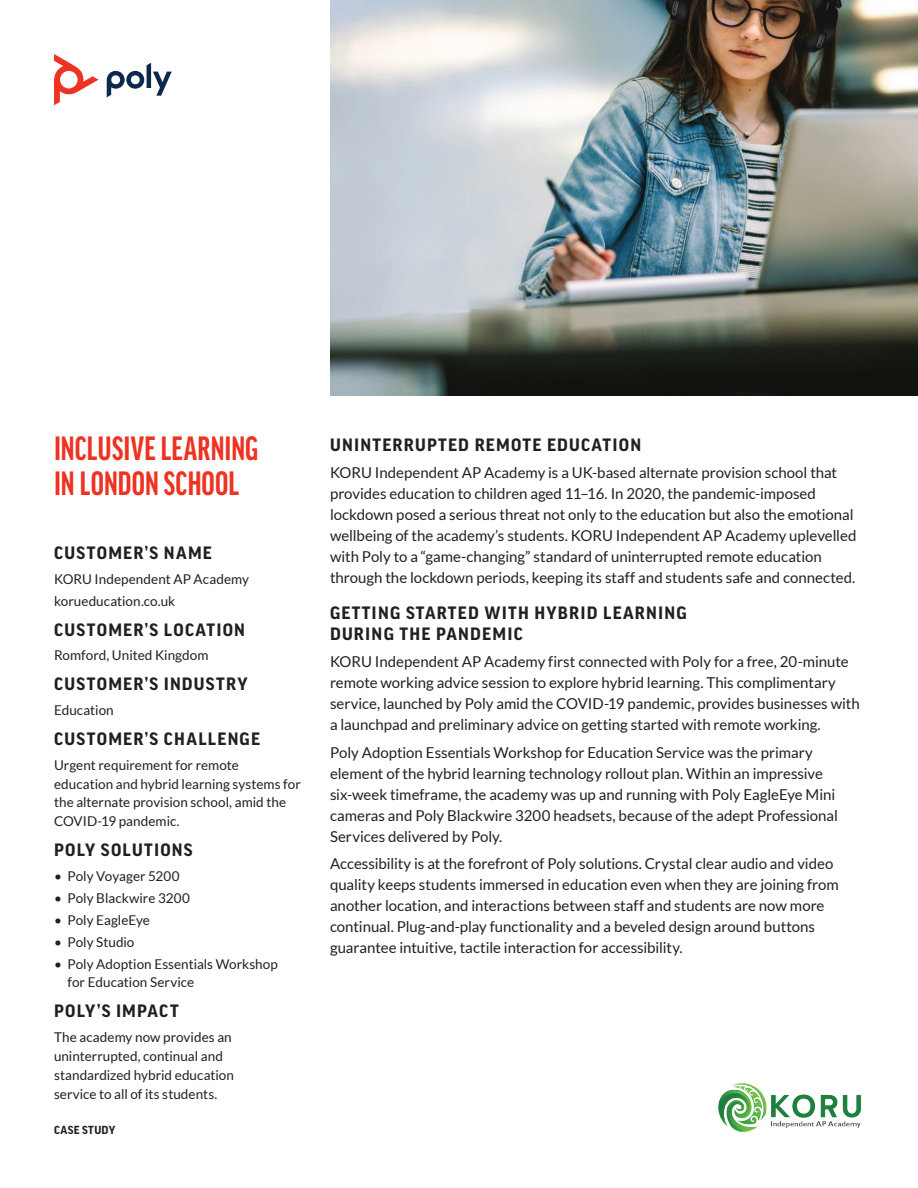
<style>
.page{position:relative;width:918px;height:1188px;background:#fff}
.page>*{position:absolute;margin:0;border:0;box-sizing:border-box;transform-origin:0 0}
.t1{font:700 extra-condensed 36px/34.5px "Good Headline Pro";letter-spacing:.005em;color:#e32}
.t2{font:700 17.25px/20.7px "Good Pro";letter-spacing:.07em;color:#231f20}
.t3{font:15px/21px "Lato";color:#231f20}
.t4{font:13.5px/18.9px "Lato";letter-spacing:.005em;color:#231f20}
.t5{font:700 11.25px "Good Pro";letter-spacing:.035em;color:#231f20}
</style>
<div class="page">
<svg style="left:107px;top:63px;width:65px;height:34px"></svg>
<svg style="left:54px;top:54px;width:44px;height:51px"></svg>
<img style="left:718px;top:1083px;width:144px;height:49px">
<img style="left:331px;top:0;width:587px;height:396px">
<h1 class="t1" style="left:54px;top:432px;width:206px">INCLUSIVE LEARNING<br>IN LONDON SCHOOL</h1>
<p class="t2" style="left:54px;top:543px;width:159px">CUSTOMER’S NAME</p>
<p class="t4" style="left:54px;top:568px;width:197px;line-height:21.9px">KORU Independent AP Academy korueducation.co.uk</p>
<p class="t2" style="left:54px;top:619px;width:193px">CUSTOMER’S LOCATION</p>
<p class="t4" style="left:54px;top:646px;width:156px">Romford, United Kingdom</p>
<p class="t2" style="left:54px;top:674px;width:195px">CUSTOMER’S INDUSTRY</p>
<p class="t4" style="left:54px;top:701px;width:61px">Education</p>
<p class="t2" style="left:54px;top:728px;width:208px">CUSTOMER’S CHALLENGE</p>
<p class="t4" style="left:54px;top:755px;width:248px">Urgent requirement for remote education and hybrid learning systems for the alternate provision school, amid the COVID-19 pandemic.</p>
<p class="t2" style="left:54px;top:840px;width:140px">POLY SOLUTIONS</p>
<p class="t4" style="left:54px;top:867px;width:127px">• Poly Voyager 5200</p>
<p class="t4" style="left:54px;top:888px;width:137px">• Poly Blackwire 3200</p>
<p class="t4" style="left:54px;top:910px;width:98px">• Poly EagleEye</p>
<p class="t4" style="left:54px;top:932px;width:82px">• Poly Studio</p>
<p class="t4" style="left:68px;top:954px;width:212px;text-indent:-14px">• Poly Adoption Essentials Workshop for Education Service</p>
<p class="t2" style="left:54px;top:1001px;width:126px">POLY’S IMPACT</p>
<p class="t4" style="left:54px;top:1028px;width:182px">The academy now provides an uninterrupted, continual and standardized hybrid education service to all of its students.</p>
<p class="t5" style="left:54px;top:1124px;width:63px">CASE STUDY</p>
<p class="t2" style="left:330px;top:434px;width:313px">UNINTERRUPTED REMOTE EDUCATION</p>
<p class="t3" style="left:330px;top:462px;width:528px">KORU Independent AP Academy is a UK-based alternate provision school that provides education to children aged 11–16. In 2020, the pandemic-imposed lockdown posed a serious threat not only to the education but also the emotional wellbeing of the academy’s students. KORU Independent AP Academy uplevelled with Poly to a “game-changing” standard of uninterrupted remote education through the lockdown periods, keeping its staff and students safe and connected.</p>
<p class="t2" style="left:330px;top:603px;width:358px">GETTING STARTED WITH HYBRID LEARNING<br>DURING THE PANDEMIC</p>
<p class="t3" style="left:330px;top:651px;width:531px">KORU Independent AP Academy first connected with Poly for a free, 20-minute remote working advice session to explore hybrid learning. This complimentary service, launched by Poly amid the COVID-19 pandemic, provides businesses with a launchpad and preliminary advice on getting started with remote working.</p>
<p class="t3" style="left:330px;top:742px;width:509px">Poly Adoption Essentials Workshop for Education Service was the primary element of the hybrid learning technology rollout plan. Within an impressive six-week timeframe, the academy was up and running with Poly EagleEye Mini cameras and Poly Blackwire 3200 headsets, because of the adept Professional Services delivered by Poly.</p>
<p class="t3" style="left:330px;top:853px;width:510px">Accessibility is at the forefront of Poly solutions. Crystal clear audio and video quality keeps students immersed in education even when they are joining from another location, and interactions between staff and students are now more continual. Plug-and-play functionality and a beveled design around buttons guarantee intuitive, tactile interaction for accessibility.</p>
</div>
